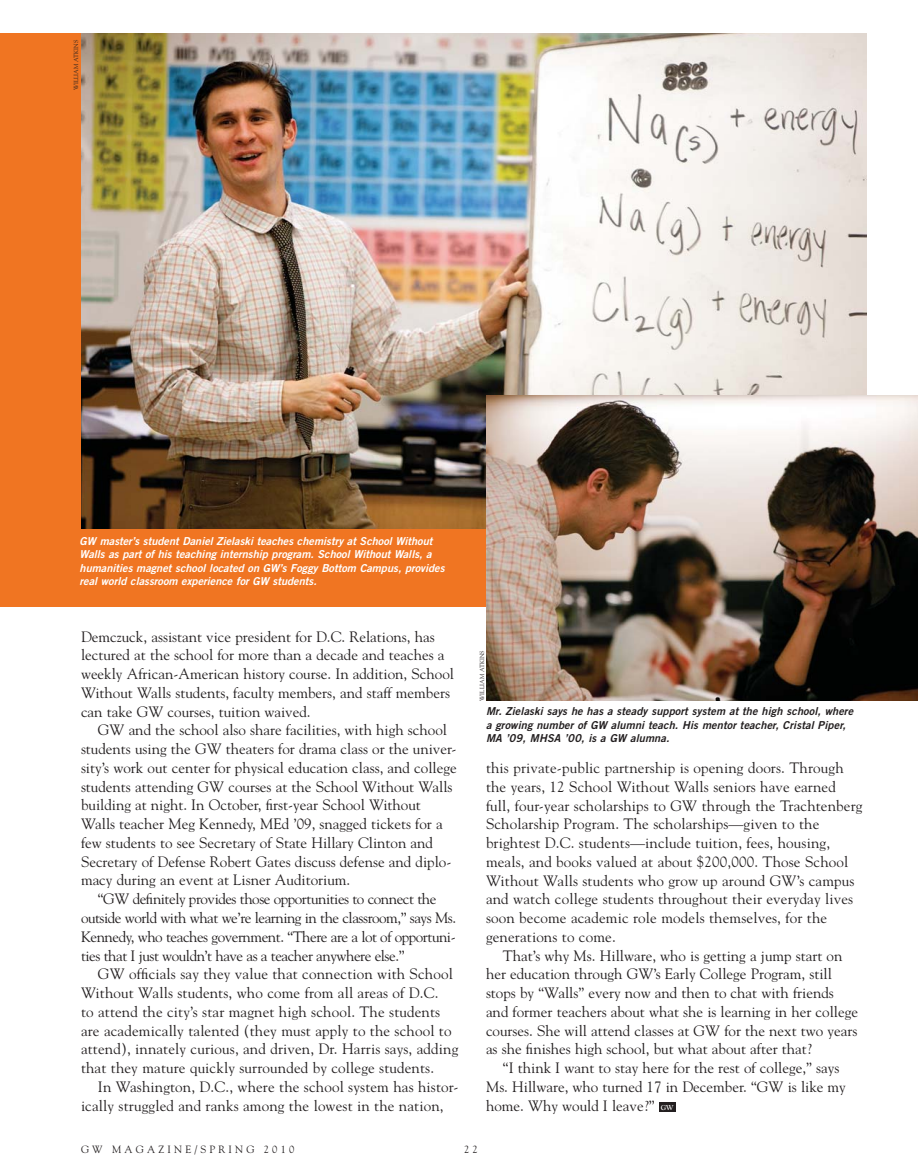
<style>
.page{position:relative;width:918px;height:1175px;background:#fff}
.page>*{position:absolute;margin:0;border:0;box-sizing:border-box;transform-origin:0 0}
.t1{font:15px/18.8px "Goudy";color:#231f20}
.t2{font:15px/18.8px "Goudy";letter-spacing:-.03em;color:#231f20}
.t3{font:italic 10.95px/13.5px "Trade Gothic Bold Two";color:#fff}
.t4{font:italic 10.95px/13.5px "Trade Gothic Bold Two";letter-spacing:.01em;color:#231f20}
.t5{font:10.5px "Goudy";letter-spacing:.3em;color:#231f20}
.t6{font:700 7.5px "Goudy Old Style T";color:#fff}
.t7{font:6px "Goudy";color:#231f20}
</style>
<div class="page">
<div style="left:0;top:33px;width:866px;height:573px;background:#f07522"></div>
<img style="left:81px;top:33px;width:785px;height:495px">
<img style="left:486px;top:396px;width:432px;height:304px">
<div style="left:659px;top:1102px;width:17px;height:10px;background:#231f20"></div>
<p class="t7" style="left:74px;top:90px;width:52px;rotate:-90deg">WILLIAM ATKINS</p>
<p class="t3" style="left:80px;top:535px;width:366px">GW master’s student Daniel Zielaski teaches chemistry at School Without Walls as part of his teaching internship program. School Without Walls, a humanities magnet school located on GW’s Foggy Bottom Campus, provides real world classroom experience for GW students.</p>
<p class="t1" style="left:81px;top:628px;width:375px">Demczuck, assistant vice president for D.C. Relations, has lectured at the school for more than a decade and teaches a weekly African-American history course. In addition, School Without Walls students, faculty members, and staff members can take GW courses, tuition waived.</p>
<p class="t1" style="left:81px;top:722px;width:377px;text-indent:17px">GW and the school also share facilities, with high school students using the GW theaters for drama class or the univer&shy;sity’s work out center for physical education class, and college students attending GW courses at the School Without Walls building at night. In October, first-year School Without Walls teacher Meg Kennedy, MEd ’09, snagged tickets for a few students to see Secretary of State Hillary Clinton and Secretary of Defense Robert Gates discuss defense and diplo&shy;macy during an event at Lisner Auditorium.</p>
<p class="t2" style="left:81px;top:890px;width:377px;text-indent:17px">“GW definitely provides those opportunities to connect the outside world with what we’re learning in the classroom,” says Ms.<br>Kennedy, who teaches government. “There are a lot of opportuni&shy;ties that I just wouldn’t have as a teacher anywhere else.”</p>
<p class="t1" style="left:81px;top:965px;width:379px;text-indent:17px">GW officials say they value that connection with School Without Walls students, who come from all areas of D.C.<br>to attend the city’s star magnet high school. The students are academically talented (they must apply to the school to attend), innately curious, and driven, Dr. Harris says, adding that they mature quickly surrounded by college students.</p>
<p class="t1" style="left:81px;top:1078px;width:379px;text-indent:17px">In Washington, D.C., where the school system has histor&shy;ically struggled and ranks among the lowest in the nation,</p>
<p class="t7" style="left:480px;top:700px;width:52px;rotate:-90deg">WILLIAM ATKINS</p>
<p class="t4" style="left:486px;top:705px;width:369px">Mr. Zielaski says he has a steady support system at the high school, where a growing number of GW alumni teach. His mentor teacher, Cristal Piper,<br>MA ’09, MHSA ’00, is a GW alumna.</p>
<p class="t1" style="left:486px;top:759px;width:378px">this private-public partnership is opening doors. Through the years, 12 School Without Walls seniors have earned full, four-year scholarships to GW through the Trachtenberg Scholarship Program. The scholarships—given to the brightest D.C. students—include tuition, fees, housing, meals, and books valued at about $200,000. Those School Without Walls students who grow up around GW’s campus and watch college students throughout their everyday lives soon become academic role models themselves, for the generations to come.</p>
<p class="t1" style="left:486px;top:947px;width:373px;text-indent:17px">That’s why Ms. Hillware, who is getting a jump start on her education through GW’s Early College Program, still stops by “Walls” every now and then to chat with friends and former teachers about what she is learning in her college courses. She will attend classes at GW for the next two years as she finishes high school, but what about after that?</p>
<p class="t1" style="left:486px;top:1059px;width:361px;text-indent:17px">“I think I want to stay here for the rest of college,” says<br>Ms. Hillware, who turned 17 in December. “GW is like my home. Why would I leave?”</p>
<p class="t6" style="left:661px;top:1103px;width:14px">GW</p>
<p class="t5" style="left:81px;top:1145px;width:215px">GW MAGAZINE/SPRING 2010</p>
<p class="t5" style="left:464px;top:1145px;width:15px">2 2</p>
</div>
